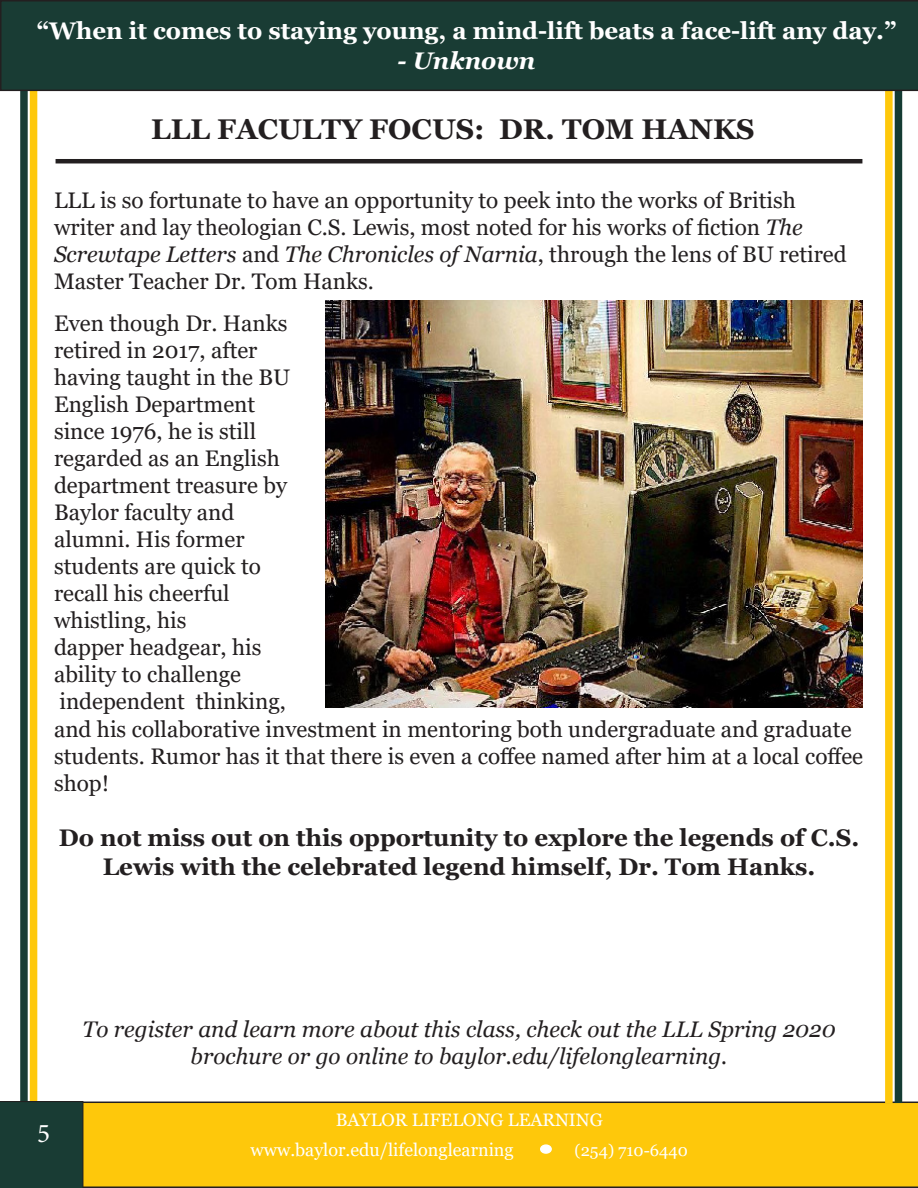
<style>
.page{position:relative;width:918px;height:1188px;background:#fff}
.page>*{position:absolute;margin:0;border:0;box-sizing:border-box;transform-origin:0 0}
.t1{font:700 28.5px "Georgia";color:#231f20}
.t2{font:27px "Minion Pro";color:#fff}
.t3{font:700 24px/28.8px "Georgia";color:#231f20;text-align:center}
.t4{font:700 24px "Georgia";color:#fff}
.t5{font:italic 700 24px "Georgia";color:#fff}
.t6{font:22.5px/27px "Georgia";color:#231f20}
.t7{font:italic 22.5px "Georgia";color:#231f20}
.t8{font:18px "Georgia";color:#fff}
.t9{font:16.5px "Georgia";color:#fff}
.s1{font-style:italic}
</style>
<div class="page">
<div style="left:20px;top:54px;width:8px;height:1058px;background:#193c34"></div>
<div style="left:30px;top:54px;width:7px;height:1058px;background:#fec80b"></div>
<div style="left:83px;top:1102px;width:835px;height:86px;background:#fec80b"></div>
<div style="left:0;top:1102px;width:83px;height:86px;background:#193c34"></div>
<div style="left:885px;top:54px;width:8px;height:1049px;background:#fec80b"></div>
<div style="left:895px;top:54px;width:7px;height:1049px;background:#143b33"></div>
<div style="left:541px;top:1145px;width:10px;height:8px;background:#fff;border-radius:50%"></div>
<div style="left:540px;top:1144px;width:12px;height:10px;border:2px solid #fff;border-radius:50%"></div>
<div style="left:0;top:0;width:918px;height:91px;background:#193c34"></div>
<hr style="left:56px;top:159px;width:806px;height:4px;background:#231f20">
<img style="left:326px;top:300px;width:536px;height:408px">
<p class="t4" style="left:37px;top:15px;width:861px">“When it comes to staying young, a mind-lift beats a face-lift any day.”</p>
<p class="t5" style="left:398px;top:45px;width:139px">- Unknown</p>
<p class="t1" style="left:151px;top:111px;width:605px">LLL FACULTY FOCUS: DR. TOM HANKS</p>
<p class="t6" style="left:54px;top:187px;width:743px">LLL is so fortunate to have an opportunity to peek into the works of British</p>
<p class="t6" style="left:54px;top:214px;width:794px">writer and lay theologian C.S. Lewis, most noted for his works of fiction <span class="s1">The<br>Screwtape Letters</span> and <span class="s1">The Chronicles of Narnia</span>, through the lens of BU retired<br>Master Teacher Dr. Tom Hanks.</p>
<p class="t6" style="left:54px;top:310px;width:235px">Even though Dr. Hanks retired in 2017, after</p>
<p class="t6" style="left:54px;top:364px;width:238px">having taught in the BU<br>English Department since 1976, he is still</p>
<p class="t6" style="left:54px;top:445px;width:235px">regarded as an English department treasure by<br>Baylor faculty and</p>
<p class="t6" style="left:54px;top:526px;width:192px">alumni. His former</p>
<p class="t6" style="left:54px;top:553px;width:208px">students are quick to</p>
<p class="t6" style="left:54px;top:580px;width:177px">recall his cheerful</p>
<p class="t6" style="left:54px;top:607px;width:134px">whistling, his</p>
<p class="t6" style="left:54px;top:634px;width:209px">dapper headgear, his ability to challenge</p>
<p class="t6" style="left:59px;top:688px;width:228px">independent thinking,</p>
<p class="t6" style="left:54px;top:716px;width:811px">and his collaborative investment in mentoring both undergraduate and graduate students. Rumor has it that there is even a coffee named after him at a local coffee shop!</p>
<p class="t3" style="left:59px;top:824px;width:802px">Do not miss out on this opportunity to explore the legends of C.S.<br>Lewis with the celebrated legend himself, Dr. Tom Hanks.</p>
<p class="t2" style="left:37px;top:1115px;width:14px">5</p>
<p class="t7" style="left:82px;top:1015px;width:755px">To register and learn more about this class, check out the LLL Spring 2020</p>
<p class="t7" style="left:191px;top:1042px;width:538px">brochure or go online to baylor.edu/lifelonglearning.</p>
<p class="t8" style="left:336px;top:1108px;width:269px">BAYLOR LIFELONG LEARNING</p>
<p class="t8" style="left:251px;top:1138px;width:265px">www.baylor.edu/lifelonglearning</p>
<p class="t9" style="left:575px;top:1140px;width:115px">(254) 710-6440</p>
</div>
